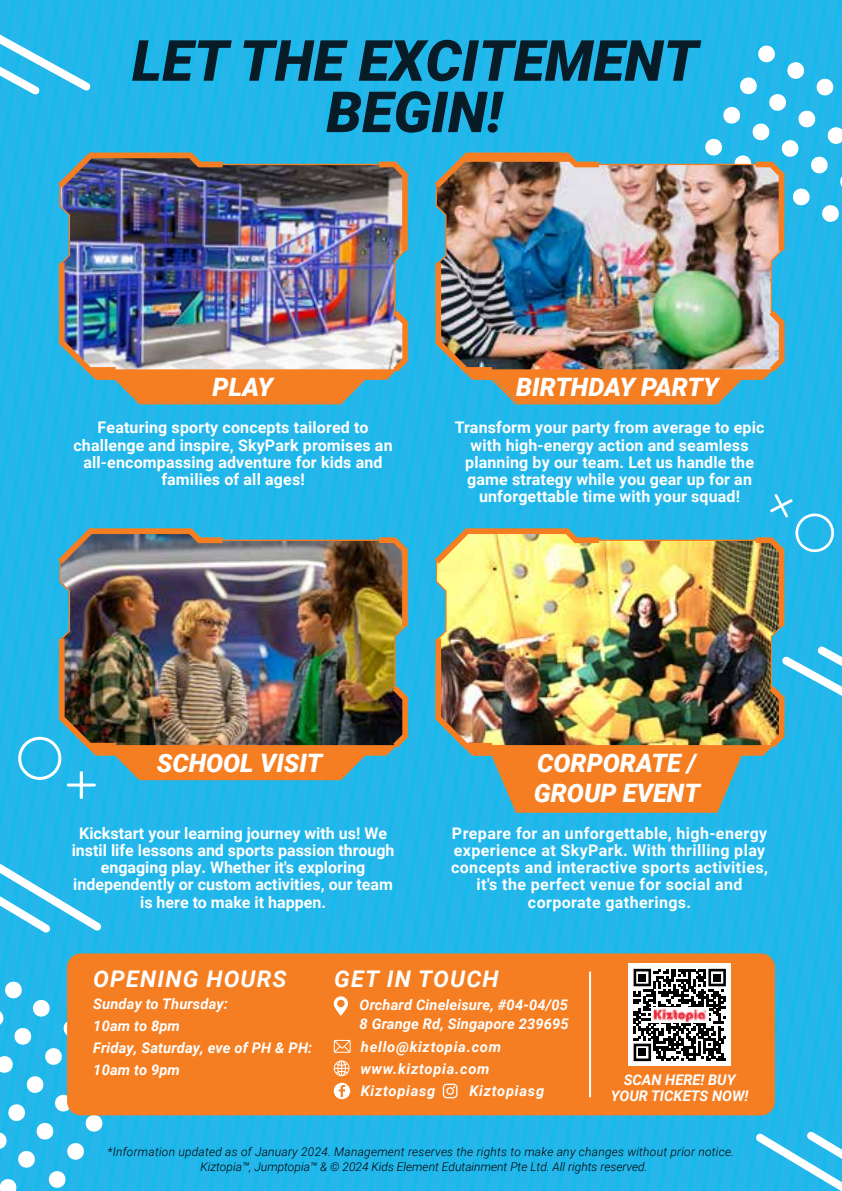
<style>
.page{position:relative;width:842px;height:1191px;background:#fff}
.page>*{position:absolute;margin:0;border:0;box-sizing:border-box;transform-origin:0 0}
.t1{font:italic 900 56.8px/51.4px "Roboto";color:#081c28;text-align:center}
.t2{font:italic 900 25.4px/30.4px "Roboto";color:#fff}
.t3{font:italic 700 23px "Roboto";letter-spacing:.05em;color:#fff}
.t4{font:700 16px/17.2px "Roboto";letter-spacing:.01em;color:#fff;text-align:center}
.t5{font:italic 700 14.6px/22px "Roboto";letter-spacing:.01em;color:#fff}
.t6{font:italic 700 14.6px/22.4px "Roboto";letter-spacing:.05em;color:#fff}
.t7{font:italic 300 12px "Roboto";letter-spacing:.02em;color:#000}
.t8{font:italic 300 12px "Roboto";color:#000}
</style>
<div class="page">
<svg style="left:409px;top:2px;width:15px;height:1189px;background:#22b6ea"></svg>
<svg style="left:424px;top:2px;width:11px;height:1189px;background:#22b6ea"></svg>
<div style="left:67px;top:953px;width:708px;height:162px;background:#f57e22;border-radius:14px"></div>
<img style="left:0;top:2px;width:408px;height:1189px">
<img style="left:435px;top:2px;width:407px;height:1189px">
<div style="left:639px;top:973px;width:7px;height:8px;background:#000"></div>
<div style="left:713px;top:973px;width:8px;height:8px;background:#000"></div>
<div style="left:639px;top:1048px;width:7px;height:8px;background:#000"></div>
<img style="left:651px;top:1007px;width:57px;height:16px">
<h1 class="t1" style="left:132px;top:33px;width:568px">LET THE EXCITEMENT<br>BEGIN!</h1>
<h2 class="t2" style="left:213px;top:371px;width:62px">PLAY</h2>
<p class="t4" style="left:73px;top:418px;width:321px">Featuring sporty concepts tailored to challenge and inspire, SkyPark promises an all-encompassing adventure for kids and families of all ages!</p>
<h2 class="t2" style="left:516px;top:371px;width:204px">BIRTHDAY PARTY</h2>
<p class="t4" style="left:455px;top:418px;width:311px">Transform your party from average to epic with high-energy action and seamless planning by our team. Let us handle the game strategy while you gear up for an unforgettable time with your squad!</p>
<h2 class="t2" style="left:157px;top:746px;width:167px">SCHOOL VISIT</h2>
<p class="t4" style="left:72px;top:823px;width:324px">Kickstart your learning journey with us! We instil life lessons and sports passion through engaging play. Whether it's exploring independently or custom activities, our team is here to make it happen.</p>
<h2 class="t2" style="left:534px;top:747px;width:168px">CORPORATE /<br>GROUP EVENT</h2>
<p class="t4" style="left:451px;top:823px;width:318px">Prepare for an unforgettable, high-energy experience at SkyPark. With thrilling play concepts and interactive sports activities, it's the perfect venue for social and corporate gatherings.</p>
<h3 class="t3" style="left:93px;top:962px;width:195px">OPENING HOURS</h3>
<h3 class="t3" style="left:334px;top:962px;width:166px">GET IN TOUCH</h3>
<p class="t5" style="left:93px;top:992px;width:221px">Sunday to Thursday:<br>10am to 8pm<br>Friday, Saturday, eve of PH &amp; PH:<br>10am to 9pm</p>
<p class="t5" style="left:360px;top:994px;width:211px;line-height:19px">Orchard Cineleisure, #04-04/05<br>8 Grange Rd, Singapore 239695</p>
<p class="t6" style="left:360px;top:1034px;width:142px">hello@kiztopia.com www.kiztopia.com<br>Kiztopiasg</p>
<p class="t6" style="left:469px;top:1079px;width:76px">Kiztopiasg</p>
<p class="t5" style="left:611px;top:1071px;width:139px;line-height:16px;text-align:center">SCAN HERE! BUY<br>YOUR TICKETS NOW!</p>
<p class="t7" style="left:108px;top:1143px;width:628px">*Information updated as of January 2024. Management reserves the rights to make any changes without prior notice.</p>
<p class="t8" style="left:201px;top:1157px;width:449px">Kiztopia™, Jumptopia™ &amp; © 2024 Kids Element Edutainment Pte Ltd. All rights reserved.</p>
</div>
